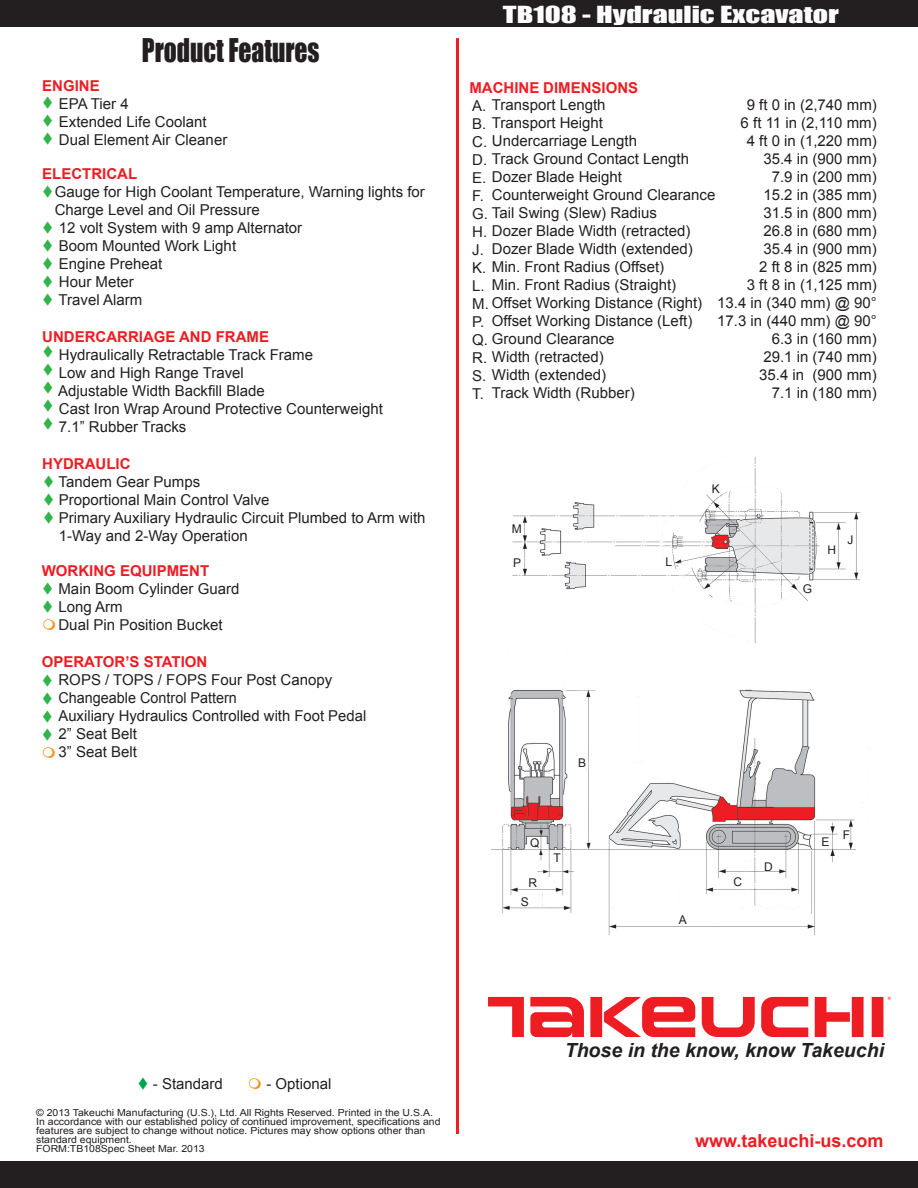
<style>
.page{position:relative;width:918px;height:1188px;background:#fff}
.page>*{position:absolute;margin:0;border:0;box-sizing:border-box;transform-origin:0 0}
.t1{font:30px "Impact";color:#231f20;scale:.85 1}
.t2{font:21.6px "Impact";color:#fff;scale:1.39 1}
.t3{font:italic 700 19.5px "Arial";color:#231f20}
.t4{font:700 18px "Arial";color:#ee1d23}
.t5{font:15px/18px "Arial";color:#231f20}
.t6{font:700 15px "Arial";color:#ee1d23}
.t7{font:15px/18px "Wingdings";color:#31b44a;text-align:justify}
.t8{font:12px "Arial";color:#231f20}
.t9{font:9.75px/9px "Arial";color:#231f20;scale:1.08 1}
.t10{font:8.1px "Hira Kaku Pro W3 83 pv RKSJ H";color:#ee1d23}
.s1{color:#31b44a}
.s2{color:#00a54f}
</style>
<div class="page">
<div style="left:0;top:0;width:918px;height:27px;background:#231f20"></div>
<div style="left:0;top:1161px;width:918px;height:27px;background:#231f20"></div>
<hr style="left:456px;top:38px;width:3px;height:1096px;background:#ee1d23">
<div style="left:872px;top:997px;width:11px;height:40px;background:#ee1d23"></div>
<svg style="left:815px;top:997px;width:35px;height:40px"></svg>
<div style="left:852px;top:997px;width:12px;height:40px;background:#ee1d23"></div>
<svg style="left:761px;top:997px;width:47px;height:40px"></svg>
<div style="left:590px;top:997px;width:12px;height:40px;background:#ee1d23"></div>
<svg style="left:702px;top:997px;width:53px;height:40px"></svg>
<svg style="left:604px;top:997px;width:91px;height:40px"></svg>
<svg style="left:530px;top:997px;width:54px;height:40px"></svg>
<svg style="left:488px;top:997px;width:36px;height:40px"></svg>
<img style="left:491px;top:458px;width:369px;height:476px">
<h1 class="t1" style="left:142px;top:27px;width:211px">Product Features</h1>
<p class="t6" style="left:42px;top:75px;width:59px">ENGINE</p>
<p class="t5" style="left:59px;top:94px;width:170px">EPA Tier 4<br>Extended Life Coolant<br>Dual Element Air Cleaner</p>
<p class="t6" style="left:42px;top:164px;width:96px">ELECTRICAL</p>
<p class="t5" style="left:55px;top:183px;width:372px;text-indent:-13px"><span class="s1">▼</span> Gauge for High Coolant Temperature, Warning lights for<br>Charge Level and Oil Pressure<br>12 volt System with 9 amp Alternator<br>Boom Mounted Work Light<br>Engine Preheat<br>Hour Meter<br>Travel Alarm</p>
<p class="t6" style="left:42px;top:326px;width:228px">UNDERCARRIAGE AND FRAME</p>
<p class="t5" style="left:58px;top:346px;width:326px">Hydraulically Retractable Track Frame<br>Low and High Range Travel<br>Adjustable Width Backfill Blade<br>Cast Iron Wrap Around Protective Counterweight 7.1” Rubber Tracks</p>
<p class="t6" style="left:42px;top:453px;width:90px">HYDRAULIC</p>
<p class="t5" style="left:59px;top:472px;width:368px;text-indent:-16px"><span class="s1">▼</span> Tandem Gear Pumps<br>Proportional Main Control Valve<br>Primary Auxiliary Hydraulic Circuit Plumbed to Arm with 1-Way and 2-Way Operation</p>
<p class="t7" style="left:42px;top:94px;width:10px">▼ ▼ ▼</p>
<p class="t7" style="left:42px;top:218px;width:10px">▼ ▼ ▼ ▼ ▼</p>
<p class="t7" style="left:42px;top:343px;width:10px">▼ ▼ ▼ ▼ ▼</p>
<p class="t6" style="left:42px;top:560px;width:169px">WORKING EQUIPMENT</p>
<p class="t5" style="left:59px;top:579px;width:182px">Main Boom Cylinder Guard<br>Long Arm<br>Dual Pin Position Bucket</p>
<p class="t6" style="left:42px;top:652px;width:167px">OPERATOR’S STATION</p>
<p class="t5" style="left:58px;top:671px;width:309px">ROPS / TOPS / FOPS Four Post Canopy<br>Changeable Control Pattern<br>Auxiliary Hydraulics Controlled with Foot Pedal<br>2” Seat Belt<br>3” Seat Belt</p>
<p class="t7" style="left:42px;top:672px;width:10px">▼ ▼ ▼ ▼</p>
<p class="t5" style="left:138px;top:1075px;width:87px"><span class="s2">▼</span> - Standard</p>
<p class="t5" style="left:266px;top:1075px;width:67px">- Optional</p>
<p class="t9" style="left:36px;top:1108px;width:376px">© 2013 Takeuchi Manufacturing (U.S.), Ltd. All Rights Reserved. Printed in the U.S.A.<br>In accordance with our established policy of continued improvement, specifications and features are subject to change without notice. Pictures may show options other than standard equipment.<br>FORM:TB108Spec Sheet Mar. 2013</p>
<h2 class="t2" style="left:503px;top:-2px;width:243px">TB108 - Hydraulic Excavator</h2>
<p class="t6" style="left:469px;top:78px;width:170px">MACHINE DIMENSIONS</p>
<p class="t5" style="left:717px;top:95px;width:161px;text-align:right">9 ft 0 in (2,740 mm)<br>6 ft 11 in (2,110 mm)<br>4 ft 0 in (1,220 mm)<br>35.4 in (900 mm)<br>7.9 in (200 mm)<br>15.2 in (385 mm)<br>31.5 in (800 mm)<br>26.8 in (680 mm)<br>35.4 in (900 mm)<br>2 ft 8 in (825 mm)<br>3 ft 8 in (1,125 mm)<br>13.4 in (340 mm) @ 90°<br>17.3 in (440 mm) @ 90°<br>6.3 in (160 mm)<br>29.1 in (740 mm)<br>35.4 in (900 mm)<br>7.1 in (180 mm)</p>
<p class="t5" style="left:472px;top:96px;width:218px">A. Transport Length<br>B. Transport Height<br>C. Undercarriage Length<br>D. Track Ground Contact Length<br>E. Dozer Blade Height</p>
<p class="t5" style="left:492px;top:186px;width:225px">Counterweight Ground Clearance</p>
<p class="t5" style="left:472px;top:204px;width:186px">G. Tail Swing (Slew) Radius</p>
<p class="t5" style="left:472px;top:222px;width:220px">H. Dozer Blade Width (retracted)</p>
<p class="t5" style="left:492px;top:240px;width:202px">Dozer Blade Width (extended)</p>
<p class="t5" style="left:472px;top:258px;width:194px">K. Min. Front Radius (Offset)</p>
<p class="t5" style="left:492px;top:276px;width:186px">Min. Front Radius (Straight)</p>
<p class="t5" style="left:472px;top:294px;width:232px">M. Offset Working Distance (Right)</p>
<p class="t5" style="left:492px;top:312px;width:202px">Offset Working Distance (Left)</p>
<p class="t5" style="left:472px;top:330px;width:144px">Q. Ground Clearance</p>
<p class="t5" style="left:472px;top:348px;width:133px">R. Width (retracted)</p>
<p class="t5" style="left:472px;top:366px;width:136px">S. Width (extended)</p>
<p class="t5" style="left:492px;top:384px;width:144px">Track Width (Rubber)</p>
<p class="t5" style="left:472px;top:187px;width:13px">F.</p>
<p class="t5" style="left:472px;top:241px;width:13px">J.</p>
<p class="t5" style="left:472px;top:277px;width:14px">L.</p>
<p class="t5" style="left:472px;top:313px;width:14px">P.</p>
<p class="t5" style="left:472px;top:385px;width:13px">T.</p>
<p class="t8" style="left:512px;top:521px;width:11px">M</p>
<p class="t8" style="left:513px;top:554px;width:10px">P</p>
<p class="t8" style="left:665px;top:554px;width:8px">L</p>
<p class="t8" style="left:712px;top:481px;width:10px">K</p>
<p class="t8" style="left:803px;top:581px;width:11px">G</p>
<p class="t8" style="left:827px;top:542px;width:10px">H</p>
<p class="t8" style="left:848px;top:532px;width:7px">J</p>
<p class="t8" style="left:578px;top:755px;width:10px">B</p>
<p class="t8" style="left:530px;top:835px;width:11px">Q</p>
<p class="t8" style="left:529px;top:875px;width:10px">R</p>
<p class="t8" style="left:521px;top:894px;width:10px">S</p>
<p class="t8" style="left:553px;top:850px;width:9px">T</p>
<p class="t8" style="left:679px;top:911px;width:10px">A</p>
<p class="t8" style="left:733px;top:874px;width:10px">C</p>
<p class="t8" style="left:764px;top:859px;width:10px">D</p>
<p class="t8" style="left:821px;top:834px;width:10px">E</p>
<p class="t8" style="left:843px;top:827px;width:9px">F</p>
<p class="t10" style="left:888px;top:995px;width:5px">®</p>
<h3 class="t3" style="left:565px;top:1037px;width:321px">Those in the know, know Takeuchi</h3>
<p class="t4" style="left:695px;top:1129px;width:190px">www.takeuchi-us.com</p>
</div>
